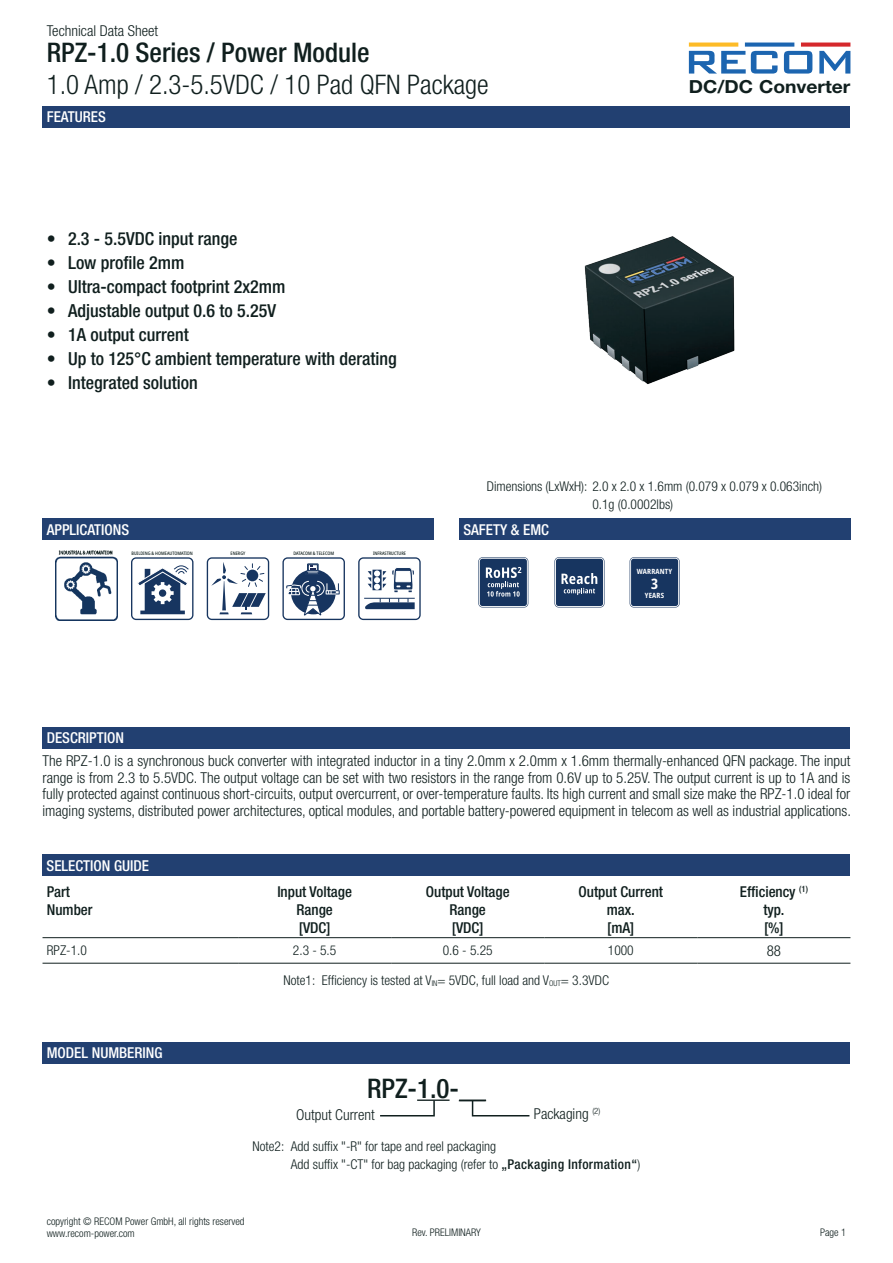
<style>
.page{position:relative;width:893px;height:1263px;background:#fff}
.page>*{position:absolute;margin:0;border:0;box-sizing:border-box;transform-origin:0 0}
.t1{font:500 condensed 27px "Helvetica Neue LT Std";color:#101f1e}
.t2{font:300 condensed 27px "Helvetica Neue LT Std";color:#101f1e}
.t3{font:500 condensed 18px "Helvetica Neue LT Std";color:#101f1e}
.t4{font:700 18px "Helvetica Neue LT Std";color:#101f1e;scale:1.07 1}
.t5{font:300 condensed 15px/16.5px "Helvetica Neue LT Std";color:#101f1e;text-align:justify}
.t6{font:500 condensed 15px/18px "Helvetica Neue LT Std";color:#101f1e;text-align:center}
.t7{font:500 condensed 15px "Helvetica Neue LT Std";color:#fff}
.t8{font:700 condensed 14.4px "Noto Sans";color:#fff}
.t9{font:300 condensed 13.5px/18px "Helvetica Neue LT Std";color:#101f1e}
.t10{font:300 condensed 10.5px/11.2px "Helvetica Neue LT Std";color:#101f1e}
.t11{font:700 condensed 7.2px "Noto Sans";letter-spacing:.02em;color:#fff}
.t12{font:500 condensed 4.8px "Noto Sans";color:#101f1e}
.s1{font-weight:500}
</style>
<div class="page">
<svg style="left:689px;top:43px;width:49px;height:4px"></svg>
<svg style="left:745px;top:43px;width:49px;height:4px"></svg>
<svg style="left:801px;top:43px;width:49px;height:4px"></svg>
<svg style="left:689px;top:51px;width:89px;height:23px"></svg>
<svg style="left:784px;top:51px;width:28px;height:23px"></svg>
<svg style="left:819px;top:51px;width:31px;height:23px"></svg>
<svg style="left:358px;top:557px;width:63px;height:63px"></svg>
<svg style="left:131px;top:557px;width:62px;height:63px"></svg>
<svg style="left:207px;top:557px;width:62px;height:63px"></svg>
<img style="left:55px;top:550px;width:63px;height:70px">
<svg style="left:282px;top:557px;width:63px;height:63px"></svg>
<svg style="left:478px;top:557px;width:50px;height:50px;background:#475f81"></svg>
<svg style="left:554px;top:557px;width:50px;height:50px;background:#425a7d"></svg>
<svg style="left:630px;top:557px;width:50px;height:50px;background:#2a466d"></svg>
<hr style="left:43px;top:963px;width:195px;height:1px;background:#101f1e">
<hr style="left:238px;top:963px;width:153px;height:1px;background:#101f1e">
<hr style="left:391px;top:963px;width:153px;height:1px;background:#101f1e">
<hr style="left:544px;top:963px;width:153px;height:1px;background:#101f1e">
<hr style="left:697px;top:963px;width:153px;height:1px;background:#101f1e">
<hr style="left:43px;top:937px;width:195px;height:1px;background:#101f1e">
<hr style="left:238px;top:937px;width:153px;height:1px;background:#101f1e">
<hr style="left:391px;top:937px;width:153px;height:1px;background:#101f1e">
<hr style="left:544px;top:937px;width:153px;height:1px;background:#101f1e">
<hr style="left:697px;top:937px;width:153px;height:1px;background:#101f1e">
<div style="left:42px;top:855px;width:808px;height:21px;background:#224071"></div>
<div style="left:43px;top:727px;width:807px;height:21px;background:#224071"></div>
<div style="left:43px;top:519px;width:391px;height:21px;background:#224071"></div>
<div style="left:43px;top:106px;width:807px;height:22px;background:#224071"></div>
<div style="left:459px;top:519px;width:391px;height:21px;background:#224071"></div>
<img style="left:584px;top:236px;width:151px;height:148px">
<div style="left:43px;top:1042px;width:807px;height:21px;background:#224071"></div>
<svg style="left:380px;top:1101px;width:55px;height:16px"></svg>
<svg style="left:471px;top:1100px;width:59px;height:17px"></svg>
<hr style="left:417px;top:1099px;width:33px;height:2px;background:#101f1e">
<hr style="left:459px;top:1099px;width:27px;height:2px;background:#101f1e">
<p class="t5" style="left:47px;top:23px;width:113px">Technical Data Sheet</p>
<h1 class="t2" style="left:47px;top:69px;width:443px">1.0 Amp / 2.3-5.5VDC / 10 Pad QFN Package</h1>
<p class="t4" style="left:689px;top:75px;width:153px">DC/DC Converter</p>
<h1 class="t1" style="left:47px;top:36px;width:324px">RPZ-1.0 Series / Power Module</h1>
<p class="t7" style="left:47px;top:108px;width:61px">FEATURES</p>
<p class="t3" style="left:47px;top:228px;width:192px">• 2.3 - 5.5VDC input range</p>
<p class="t3" style="left:47px;top:252px;width:139px">• Low profile 2mm</p>
<p class="t3" style="left:47px;top:276px;width:240px">• Ultra-compact footprint 2x2mm</p>
<p class="t3" style="left:47px;top:300px;width:231px">• Adjustable output 0.6 to 5.25V</p>
<p class="t3" style="left:47px;top:324px;width:144px">• 1A output current</p>
<p class="t3" style="left:47px;top:348px;width:351px">• Up to 125°C ambient temperature with derating</p>
<p class="t3" style="left:47px;top:372px;width:152px">• Integrated solution</p>
<p class="t7" style="left:47px;top:520px;width:84px">APPLICATIONS</p>
<p class="t12" style="left:132px;top:550px;width:63px">BUILDING &amp; HOMEAUTOMATION</p>
<p class="t12" style="left:231px;top:550px;width:16px">ENERGY</p>
<p class="t12" style="left:293px;top:550px;width:42px">DATACOM &amp; TELECOM</p>
<p class="t12" style="left:373px;top:550px;width:35px">INFRASTRUCTURE</p>
<p class="t7" style="left:47px;top:729px;width:79px">DESCRIPTION</p>
<p class="t9" style="left:487px;top:477px;width:337px">Dimensions (LxWxH): 2.0 x 2.0 x 1.6mm (0.079 x 0.079 x 0.063inch)</p>
<p class="t7" style="left:463px;top:520px;width:87px">SAFETY &amp; EMC</p>
<p class="t9" style="left:592px;top:495px;width:82px">0.1g (0.0002lbs)</p>
<p class="t11" style="left:637px;top:566px;width:37px">WARRANTY</p>
<p class="t8" style="left:651px;top:573px;width:9px">3</p>
<p class="t11" style="left:645px;top:590px;width:21px">YEARS</p>
<p class="t5" style="left:43px;top:753px;width:810px">The RPZ-1.0 is a synchronous buck converter with integrated inductor in a tiny 2.0mm x 2.0mm x 1.6mm thermally-enhanced QFN package. The input range is from 2.3 to 5.5VDC. The output voltage can be set with two resistors in the range from 0.6V up to 5.25V. The output current is up to 1A and is fully protected against continuous short-circuits, output overcurrent, or over-temperature faults. Its high current and small size make the RPZ-1.0 ideal for imaging systems, distributed power architectures, optical modules, and portable battery-powered equipment in telecom as well as industrial applications.</p>
<p class="t7" style="left:47px;top:856px;width:104px">SELECTION GUIDE</p>
<p class="t6" style="left:47px;top:883px;width:47px;text-align:left">Part<br>Number</p>
<p class="t6" style="left:277px;top:883px;width:76px">Input Voltage<br>Range<br>[VDC]</p>
<p class="t6" style="left:426px;top:883px;width:85px">Output Voltage<br>Range<br>[VDC]</p>
<p class="t6" style="left:578px;top:883px;width:86px">Output Current max.<br>[mA]</p>
<p class="t6" style="left:740px;top:883px;width:70px">Efficiency <sup>(1) </sup>typ.<br>[%]</p>
<p class="t9" style="left:47px;top:941px;width:42px">RPZ-1.0</p>
<p class="t9" style="left:293px;top:941px;width:45px">2.3 - 5.5</p>
<p class="t9" style="left:443px;top:941px;width:51px">0.6 - 5.25</p>
<p class="t9" style="left:608px;top:941px;width:27px">1000</p>
<p class="t5" style="left:767px;top:942px;width:16px">88</p>
<p class="t9" style="left:284px;top:971px;width:327px">Note1: Efficiency is tested at V<sub>IN</sub>= 5VDC, full load and V<sub>OUT</sub>= 3.3VDC</p>
<p class="t7" style="left:47px;top:1044px;width:117px">MODEL NUMBERING</p>
<h1 class="t1" style="left:367px;top:1072px;width:120px">RPZ-1.0-__</h1>
<p class="t5" style="left:296px;top:1106px;width:80px">Output Current</p>
<p class="t5" style="left:534px;top:1106px;width:68px">Packaging <sup>(2)</sup></p>
<p class="t9" style="left:291px;top:1137px;width:351px;text-indent:-38px">Note2: Add suffix "-R" for tape and reel packaging<br>Add suffix "-CT" for bag packaging (refer to <span class="s1">„Packaging Information“</span>)</p>
<p class="t10" style="left:47px;top:1216px;width:199px">copyright © RECOM Power GmbH, all rights reserved www.recom-power.com</p>
<p class="t10" style="left:412px;top:1226px;width:70px">Rev. PRELIMINARY</p>
<p class="t10" style="left:820px;top:1226px;width:28px">Page 1</p>
</div>
